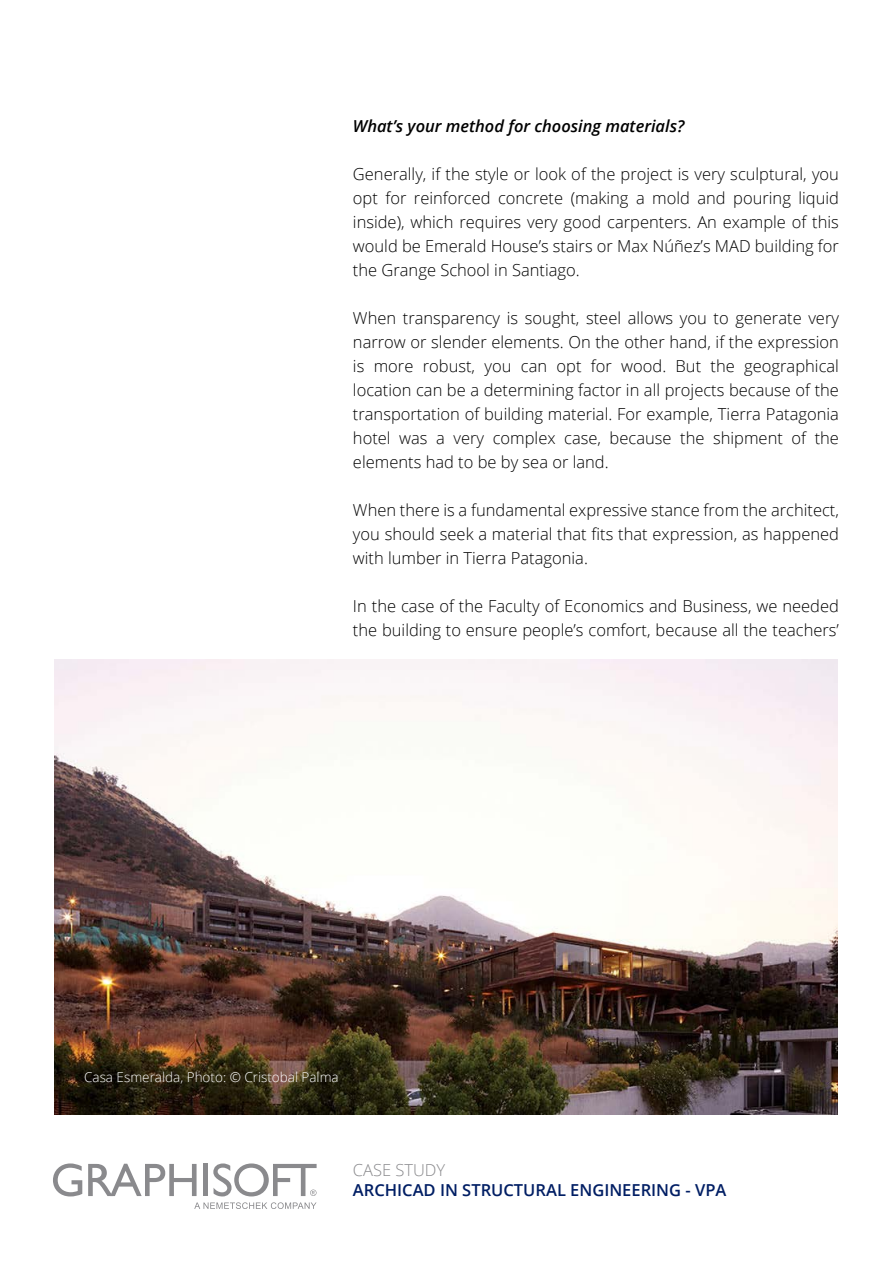
<style>
.page{position:relative;width:893px;height:1263px;background:#fff}
.page>*{position:absolute;margin:0;border:0;box-sizing:border-box;transform-origin:0 0}
.t1{font:300 16.5px/24px "Open Sans";color:#000;text-align:justify}
.t2{font:italic 600 16.5px "Open Sans";color:#000}
.t3{font:600 16.5px "Open Sans";color:#011e64}
.t4{font:300 16.5px "Open Sans";color:#8a8a8d}
.t5{font:300 13.5px "Open Sans";color:#fff}
</style>
<div class="page">
<svg style="left:53px;top:1163px;width:29px;height:33px"></svg>
<svg style="left:88px;top:1164px;width:109px;height:32px"></svg>
<div style="left:203px;top:1163px;width:5px;height:33px;background:#8a8a8d"></div>
<svg style="left:213px;top:1163px;width:104px;height:33px"></svg>
<svg style="left:194px;top:1202px;width:123px;height:7px"></svg>
<img style="left:54px;top:659px;width:784px;height:455px">
<p class="t2" style="left:353px;top:114px;width:333px">What’s your method for choosing materials?</p>
<p class="t1" style="left:353px;top:161px;width:488px">Generally, if the style or look of the project is very sculptural, you opt for reinforced concrete (making a mold and pouring liquid inside), which requires very good carpenters. An example of this would be Emerald House’s stairs or Max Núñez’s MAD building for the Grange School in Santiago.</p>
<p class="t1" style="left:353px;top:305px;width:488px">When transparency is sought, steel allows you to generate very narrow or slender elements. On the other hand, if the expression is more robust, you can opt for wood. But the geographical location can be a determining factor in all projects because of the transportation of building material. For example, Tierra Patagonia hotel was a very complex case, because the shipment of the elements had to be by sea or land.</p>
<p class="t1" style="left:353px;top:497px;width:488px">When there is a fundamental expressive stance from the architect, you should seek a material that fits that expression, as happened with lumber in Tierra Patagonia.</p>
<p class="t1" style="left:353px;top:593px;width:488px">In the case of the Faculty of Economics and Business, we needed the building to ensure people’s comfort, because all the teachers’</p>
<p class="t5" style="left:84px;top:1068px;width:256px">Casa Esmeralda, Photo: © Cristobal Palma</p>
<p class="t4" style="left:353px;top:1159px;width:94px">CASE STUDY</p>
<p class="t3" style="left:353px;top:1178px;width:375px">ARCHICAD IN STRUCTURAL ENGINEERING - VPA</p>
</div>
